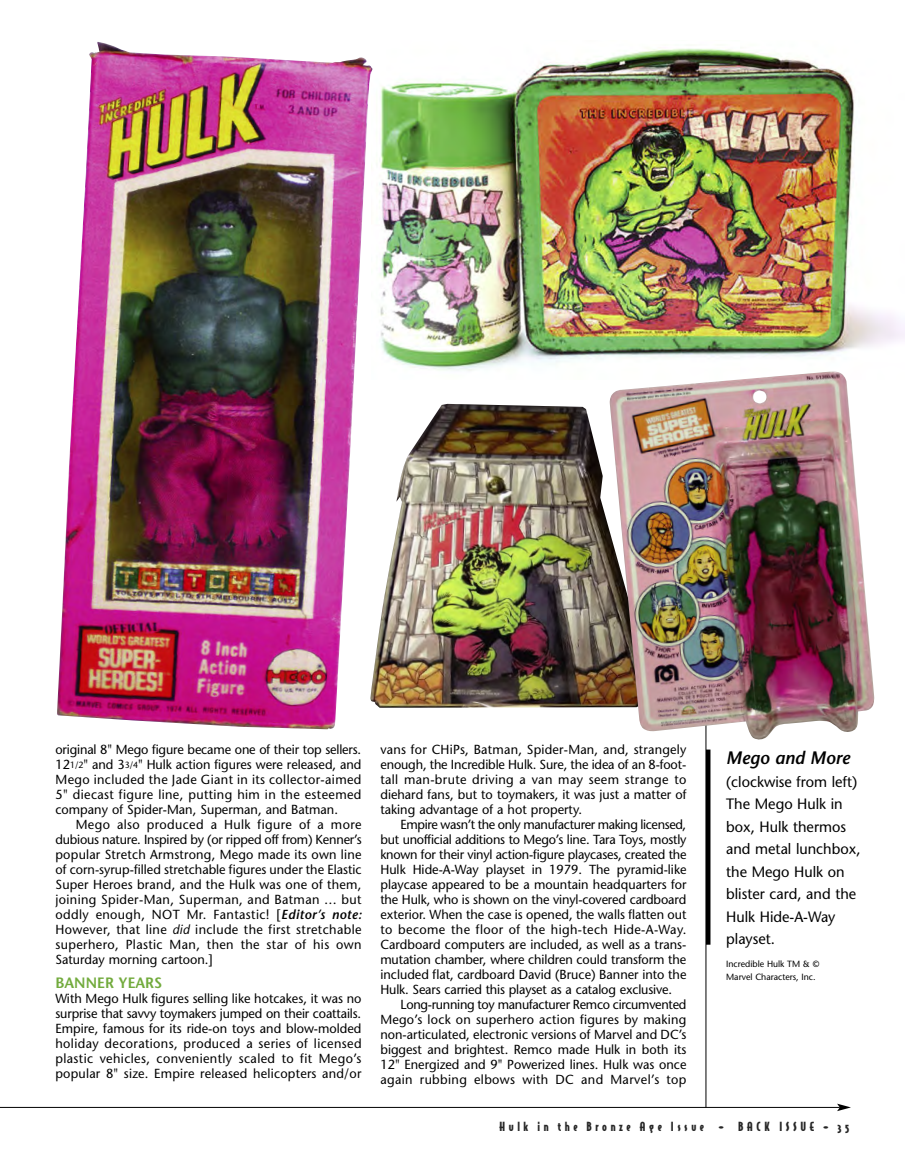
<style>
.page{position:relative;width:905px;height:1175px;background:#fff}
.page>*{position:absolute;margin:0;border:0;box-sizing:border-box;transform-origin:0 0}
.t1{font:italic 600 18px "Stone Sans";color:#000}
.t2{font:15px/22.5px "Stone Sans";color:#000}
.t3{font:600 15px "Stone Sans";color:#72ab3d}
.t4{font:13.2px/15px "Stone Sans";color:#000;text-align:justify}
.t5{font:12px "Bodega Sans Black Oldstyle";letter-spacing:.31em;color:#262626}
.t6{font:9px/13.5px "Stone Sans";color:#000}
.s1{font-size:9px}
.s2{font-weight:600;font-style:italic}
.s3{font-style:italic}
</style>
<div class="page">
<hr style="left:0;top:1107px;width:839px;height:1px;background:#000">
<svg style="left:837px;top:1103px;width:13px;height:8px"></svg>
<hr style="left:705px;top:516px;width:1px;height:591px;background:#000">
<hr style="left:706px;top:749px;width:4px;height:195px;background:#000">
<img style="left:379px;top:48px;width:525px;height:323px">
<img style="left:373px;top:404px;width:236px;height:303px">
<img style="left:57px;top:42px;width:316px;height:687px">
<img style="left:609px;top:370px;width:265px;height:370px">
<p class="t4" style="left:55px;top:741px;width:307px">original 8" Mego figure became one of their top sellers.<br>12<span class="s1">1/2</span>" and 3<span class="s1">3/4</span>" Hulk action figures were released, and Mego included the Jade Giant in its collector-aimed 5" diecast figure line, putting him in the esteemed company of Spider-Man, Superman, and Batman.</p>
<p class="t4" style="left:55px;top:816px;width:308px;text-indent:20px">Mego also produced a Hulk figure of a more dubious nature. Inspired by (or ripped off from) Kenner’s popular Stretch Armstrong, Mego made its own line of corn-syrup-filled stretchable figures under the Elastic Super Heroes brand, and the Hulk was one of them, joining Spider-Man, Superman, and Batman … but oddly enough, NOT Mr. Fantastic! [<span class="s2">Editor’s note:<br></span>However, that line <span class="s3">did</span> include the first stretchable superhero, Plastic Man, then the star of his own Saturday morning cartoon.]</p>
<p class="t3" style="left:55px;top:973px;width:108px">BANNER YEARS</p>
<p class="t4" style="left:55px;top:990px;width:307px">With Mego Hulk figures selling like hotcakes, it was no surprise that savvy toymakers jumped on their coattails.<br>Empire, famous for its ride-on toys and blow-molded holiday decorations, produced a series of licensed plastic vehicles, conveniently scaled to fit Mego’s popular 8" size. Empire released helicopters and/or</p>
<p class="t4" style="left:380px;top:741px;width:307px">vans for CHiPs, Batman, Spider-Man, and, strangely enough, the Incredible Hulk. Sure, the idea of an 8-foot&shy;tall man-brute driving a van may seem strange to diehard fans, but to toymakers, it was just a matter of taking advantage of a hot property.</p>
<p class="t4" style="left:380px;top:816px;width:307px;text-indent:20px">Empire wasn’t the only manufacturer making licensed, but unofficial additions to Mego’s line. Tara Toys, mostly known for their vinyl action-figure playcases, created the Hulk Hide-A-Way playset in 1979. The pyramid-like playcase appeared to be a mountain headquarters for the Hulk, who is shown on the vinyl-covered cardboard exterior. When the case is opened, the walls flatten out to become the floor of the high-tech Hide-A-Way.<br>Cardboard computers are included, as well as a trans&shy;mutation chamber, where children could transform the included flat, cardboard David (Bruce) Banner into the Hulk. Sears carried this playset as a catalog exclusive.</p>
<p class="t4" style="left:380px;top:996px;width:307px;text-indent:20px">Long-running toy manufacturer Remco circumvented Mego’s lock on superhero action figures by making non-articulated, electronic versions of Marvel and DC’s biggest and brightest. Remco made Hulk in both its 12" Energized and 9" Powerized lines. Hulk was once again rubbing elbows with DC and Marvel’s top</p>
<p class="t5" style="left:499px;top:1118px;width:351px">Hulk in the Bronze Age Issue • BACK ISSUE • 35</p>
<h1 class="t1" style="left:726px;top:747px;width:125px">Mego and More</h1>
<p class="t2" style="left:726px;top:770px;width:136px">(clockwise from left)<br>The Mego Hulk in box, Hulk thermos and metal lunchbox, the Mego Hulk on blister card, and the<br>Hulk Hide-A-Way playset.</p>
<p class="t6" style="left:726px;top:957px;width:95px">Incredible Hulk TM &amp; ©<br>Marvel Characters, Inc.</p>
</div>
